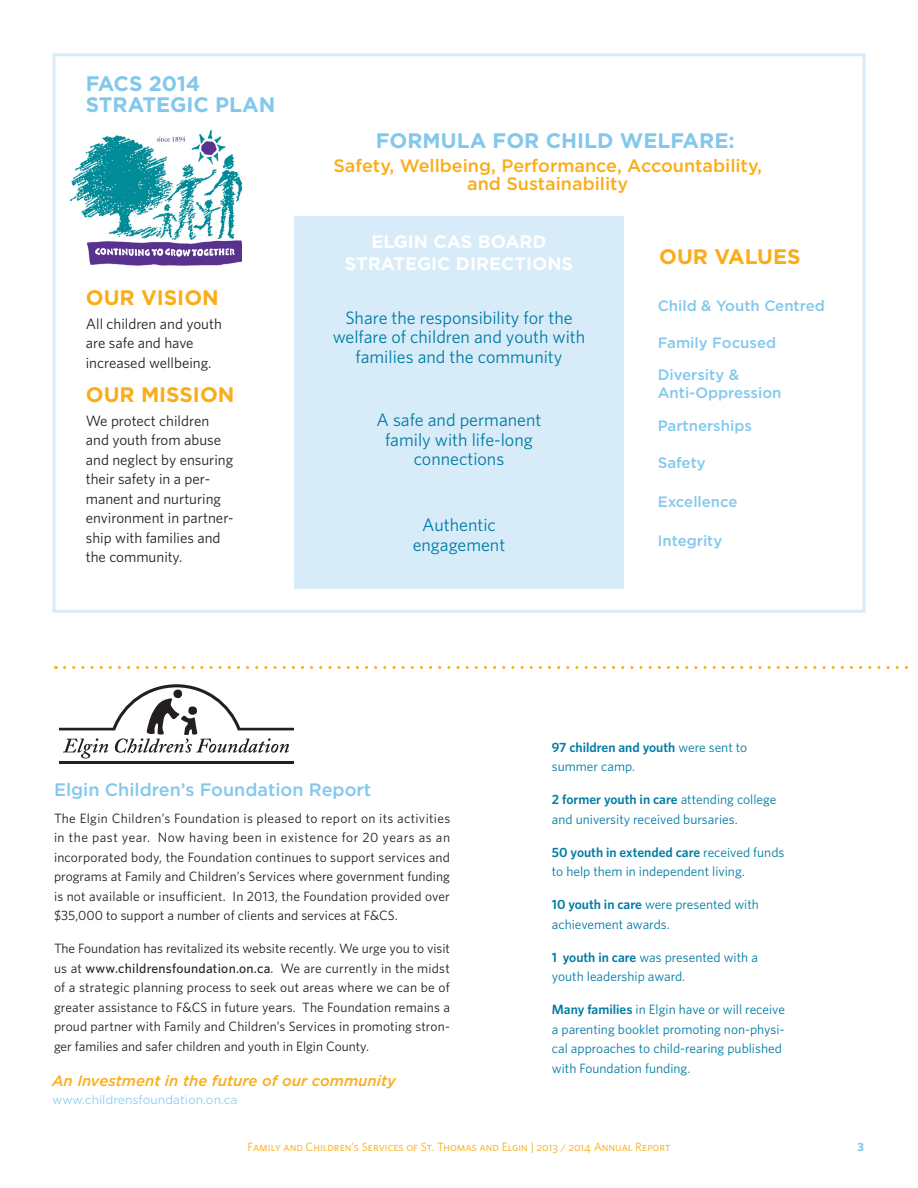
<style>
.page{position:relative;width:918px;height:1188px;background:#fff}
.page>*{position:absolute;margin:0;border:0;box-sizing:border-box;transform-origin:0 0}
.t1{font:700 21px "Gotham HTF";color:#82c8ec}
.t2{font:700 21px "Gotham HTF";color:#faad19}
.Paragraph_Style_1{font:18px/19.5px "Whitney HTF";color:#007ba4;text-align:center}
.t3{font:500 18px "Gotham HTF";color:#faad19}
.t4{font:700 18px "Gotham HTF";color:#fff}
.t5{font:500 18px "Gotham HTF";color:#82c8ec}
.Paragraph_Style_1-2{font:15px/19.5px "Whitney HTF";color:#231f20}
.t6{font:500 15px "Gotham HTF";color:#82c8ec}
.t7{font:italic 500 15px "Gotham HTF";color:#faad19}
.Paragraph_Style_1-3{font:13.5px/19.5px "Whitney HTF";color:#231f20;text-align:justify}
.Paragraph_Style_1-4{font:13.5px/19.5px "Whitney HTF";color:#007ba4}
.t8{font:12px "Whitney HTF Book SC";color:#faad19}
.t9{font:12px "Gotham HTF";color:#95cfef}
.t10{font:700 12px "Whitney HTF";color:#82c8ec}
.s1{font-weight:500}
.s2{font-weight:600}
</style>
<div class="page">
<svg style="left:64px;top:666px;width:844px;height:3px"></svg>
<hr style="left:59px;top:762px;width:235px;height:2px;background:#231f20">
<svg style="left:59px;top:684px;width:235px;height:74px"></svg>
<div style="left:294px;top:216px;width:330px;height:373px;background:#d7ecf8"></div>
<img style="left:71px;top:131px;width:170px;height:134px">
<div style="left:52px;top:53px;width:814px;height:560px;border:3px solid #d7ecf8"></div>
<p class="t1" style="left:86px;top:72px;width:116px">FACS 2014</p>
<p class="t1" style="left:86px;top:93px;width:191px">STRATEGIC PLAN</p>
<p class="t2" style="left:86px;top:286px;width:134px">OUR VISION</p>
<p class="Paragraph_Style_1-2" style="left:86px;top:313px;width:138px">All children and youth are safe and have increased wellbeing.</p>
<p class="t2" style="left:86px;top:382px;width:150px">OUR MISSION</p>
<p class="Paragraph_Style_1-2" style="left:86px;top:410px;width:149px">We protect children and youth from abuse and neglect by ensuring their safety in a per&shy;manent and nurturing environment in partner&shy;ship with families and the community.</p>
<p class="t1" style="left:376px;top:128px;width:360px">FORMULA FOR CHILD WELFARE:</p>
<p class="t3" style="left:333px;top:155px;width:430px">Safety, Wellbeing, Performance, Accountability,</p>
<p class="t3" style="left:467px;top:173px;width:163px">and Sustainability</p>
<p class="t4" style="left:371px;top:232px;width:177px">ELGIN CAS BOARD</p>
<p class="t4" style="left:345px;top:253px;width:230px">STRATEGIC DIRECTIONS</p>
<p class="Paragraph_Style_1" style="left:333px;top:307px;width:254px">Share the responsibility for the welfare of children and youth with families and the community</p>
<p class="Paragraph_Style_1" style="left:377px;top:410px;width:166px">A safe and permanent family with life-long connections</p>
<p class="Paragraph_Style_1" style="left:413px;top:515px;width:94px">Authentic engagement</p>
<p class="t2" style="left:659px;top:245px;width:143px">OUR VALUES</p>
<p class="t6" style="left:658px;top:297px;width:169px">Child &amp; Youth Centred</p>
<p class="t6" style="left:658px;top:335px;width:120px">Family Focused</p>
<p class="t6" style="left:658px;top:366px;width:83px">Diversity &amp;</p>
<p class="t6" style="left:658px;top:384px;width:125px">Anti-Oppression</p>
<p class="t6" style="left:658px;top:418px;width:96px">Partnerships</p>
<p class="t6" style="left:658px;top:454px;width:50px">Safety</p>
<p class="t6" style="left:658px;top:493px;width:81px">Excellence</p>
<p class="t6" style="left:658px;top:532px;width:66px">Integrity</p>
<p class="t5" style="left:54px;top:780px;width:319px">Elgin Children’s Foundation Report</p>
<p class="Paragraph_Style_1-3" style="left:54px;top:808px;width:398px">The Elgin Children’s Foundation is pleased to report on its activities in the past year. Now having been in existence for 20 years as an incorporated body, the Foundation continues to support services and programs at Family and Children’s Services where government funding is not available or insufficient. In 2013, the Foundation provided over $35,000 to support a number of clients and services at F&amp;CS.</p>
<p class="Paragraph_Style_1-3" style="left:54px;top:938px;width:398px">The Foundation has revitalized its website recently. We urge you to visit us at <span class="s1">www.childrensfoundation.on.ca</span>. We are currently in the midst of a strategic planning process to seek out areas where we can be of greater assistance to F&amp;CS in future years. The Foundation remains a proud partner with Family and Children’s Services in promoting stron&shy;ger families and safer children and youth in Elgin County.</p>
<p class="t7" style="left:52px;top:1072px;width:345px">An Investment in the future of our community</p>
<p class="t9" style="left:52px;top:1093px;width:187px">www.childrensfoundation.on.ca</p>
<p class="Paragraph_Style_1-4" style="left:552px;top:737px;width:197px"><span class="s2">97 children and youth</span> were sent to summer camp.</p>
<p class="Paragraph_Style_1-4" style="left:552px;top:789px;width:226px"><span class="s2">2 former youth in care</span> attending college and university received bursaries.</p>
<p class="Paragraph_Style_1-4" style="left:552px;top:842px;width:234px"><span class="s2">50 youth in extended care</span> received funds to help them in independent living.</p>
<p class="Paragraph_Style_1-4" style="left:552px;top:894px;width:209px"><span class="s2">10 youth in care</span> were presented with achievement awards.</p>
<p class="Paragraph_Style_1-4" style="left:552px;top:947px;width:208px"><span class="s2">1 youth in care</span> was presented with a youth leadership award.</p>
<p class="Paragraph_Style_1-4" style="left:552px;top:999px;width:235px"><span class="s2">Many families</span> in Elgin have or will receive a parenting booklet promoting non-physi&shy;cal approaches to child-rearing published with Foundation funding.</p>
<p class="t8" style="left:248px;top:1140px;width:424px">Family and Children’s Services of St. Thomas and Elgin | 2013 / 2014 Annual Report</p>
<p class="t10" style="left:857px;top:1140px;width:8px">3</p>
</div>
